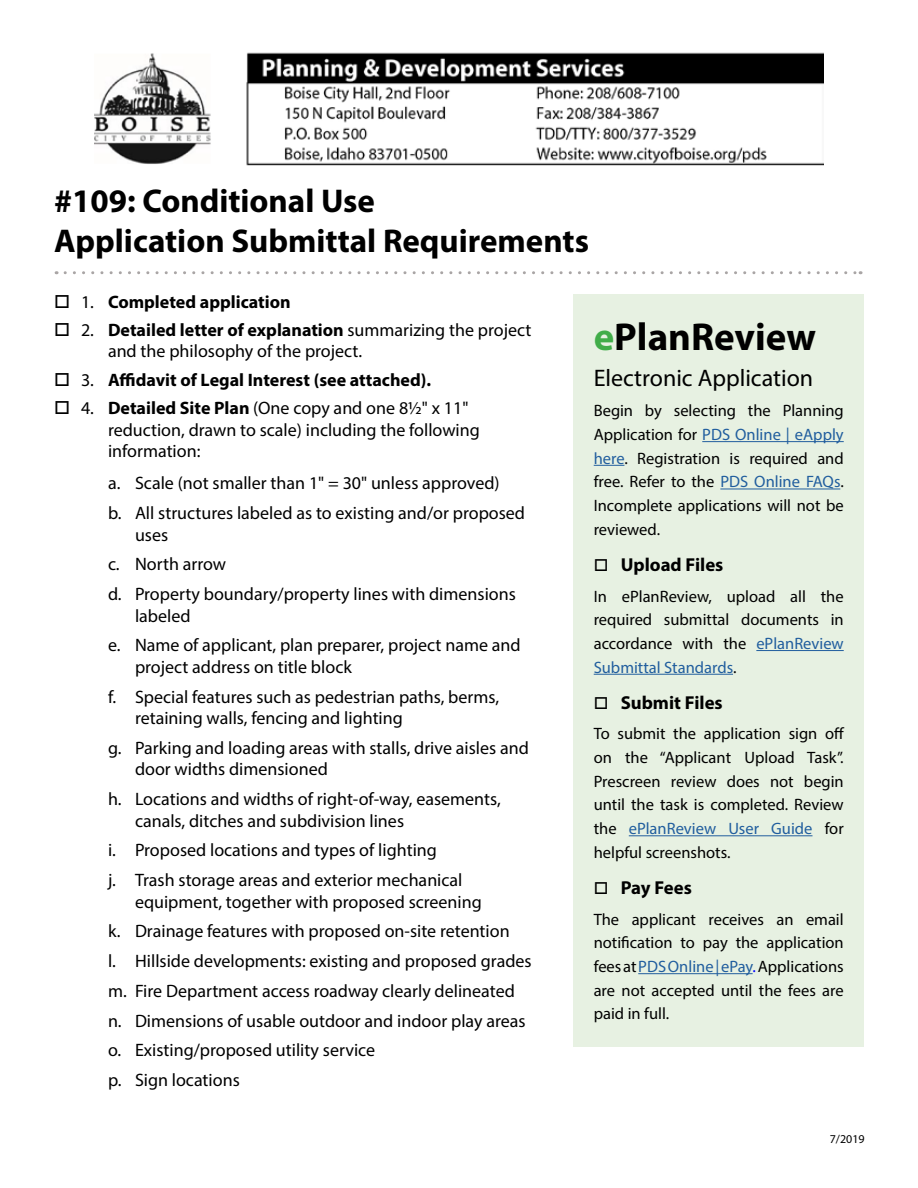
<style>
.page{position:relative;width:918px;height:1188px;background:#fff}
.page>*{position:absolute;margin:0;border:0;box-sizing:border-box;transform-origin:0 0}
.t1{font:700 39px "Myriad Pro";color:#000}
.t2{font:700 33px/39.6px "Myriad Pro";color:#000}
.t3{font:24px "Myriad Pro";color:#000}
.t4{font:700 18.75px "Myriad Pro";color:#000}
.t5{font:18px/29.7px "Myriad Pro";color:#000}
.t6{font:700 18px "Myriad Pro";color:#000}
.t7{font:16.5px/23.7px "Myriad Pro";color:#000;text-align:justify}
.t8{font:12px "Myriad Pro";color:#000}
.s1{font-weight:400}
.s2{font-weight:700}
.s3{color:#41ad49}
.s4{color:#215e9e}
.s5{color:#00f}
</style>
<div class="page">
<img style="left:94px;top:52px;width:730px;height:113px">
<svg style="left:65px;top:271px;width:796px;height:3px"></svg>
<div style="left:573px;top:294px;width:291px;height:752px;background:#e7f1e2"></div>
<hr style="left:702px;top:441px;width:142px;height:1px;background:#215e9e">
<hr style="left:594px;top:465px;width:30px;height:1px;background:#215e9e">
<hr style="left:720px;top:489px;width:120px;height:1px;background:#215e9e">
<hr style="left:756px;top:650px;width:88px;height:1px;background:#215e9e">
<hr style="left:594px;top:674px;width:139px;height:1px;background:#215e9e">
<hr style="left:629px;top:835px;width:184px;height:1px;background:#215e9e">
<hr style="left:638px;top:973px;width:115px;height:1px;background:#215e9e">
<h2 class="t2" style="left:54px;top:180px;width:536px">#109: Conditional Use<br>Application Submittal Requirements</h2>
<p class="t6" style="left:81px;top:290px;width:211px"><span class="s1">1.</span> Completed application</p>
<p class="t5" style="left:108px;top:319px;width:425px;line-height:21.6px;text-indent:-27px">2. <span class="s2">Detailed letter of explanation</span> summarizing the project and the philosophy of the project.</p>
<p class="t6" style="left:81px;top:368px;width:352px"><span class="s1">3.</span> Affidavit of Legal Interest (see attached).</p>
<p class="t5" style="left:108px;top:397px;width:373px;line-height:21.6px;text-indent:-27px">4. <span class="s2">Detailed Site Plan</span> (One copy and one 8½" x 11" reduction, drawn to scale) including the following information:</p>
<p class="t5" style="left:108px;top:468px;width:419px">a. Scale (not smaller than 1" = 30" unless approved)<br>b. All structures labeled as to existing and/or proposed</p>
<p class="t5" style="left:108px;top:519px;width:409px;text-indent:27px">uses<br>c. North arrow<br>d. Property boundary/property lines with dimensions</p>
<p class="t5" style="left:108px;top:600px;width:414px;text-indent:27px">labeled<br>e. Name of applicant, plan preparer, project name and</p>
<p class="t5" style="left:108px;top:652px;width:393px;text-indent:27px">project address on title block<br>f. Special features such as pedestrian paths, berms,</p>
<p class="t5" style="left:108px;top:703px;width:422px;text-indent:27px">retaining walls, fencing and lighting<br>g. Parking and loading areas with stalls, drive aisles and</p>
<p class="t5" style="left:108px;top:754px;width:394px;text-indent:27px">door widths dimensioned<br>h. Locations and widths of right-of-way, easements,</p>
<p class="t5" style="left:108px;top:806px;width:356px;text-indent:27px">canals, ditches and subdivision lines<br>i. Proposed locations and types of lighting<br>j. Trash storage areas and exterior mechanical</p>
<p class="t5" style="left:108px;top:887px;width:425px;text-indent:27px">equipment, together with proposed screening<br>k. Drainage features with proposed on-site retention<br>l. Hillside developments: existing and proposed grades m. Fire Department access roadway clearly delineated n. Dimensions of usable outdoor and indoor play areas o. Existing/proposed utility service<br>p. Sign locations</p>
<h1 class="t1" style="left:594px;top:311px;width:224px"><span class="s3">e</span>PlanReview</h1>
<h3 class="t3" style="left:594px;top:363px;width:221px">Electronic Application</h3>
<p class="t7" style="left:594px;top:399px;width:252px">Begin by selecting the Planning Application for <span class="s4">PDS Online | eApply here</span>. Registration is required and free. Refer to the <span class="s4">PDS Online FAQs</span>.<br>Incomplete applications will not be reviewed.</p>
<p class="t4" style="left:621px;top:553px;width:104px">Upload Files</p>
<p class="t7" style="left:594px;top:584px;width:252px">In ePlanReview, upload all the required submittal documents in accordance with the <span class="s4">ePlanReview Submittal Standards</span>.</p>
<p class="t4" style="left:621px;top:690px;width:104px">Submit Files</p>
<p class="t7" style="left:594px;top:722px;width:252px">To submit the application sign off on the “Applicant Upload Task”.<br>Prescreen review does not begin until the task is completed. Review the <span class="s4">ePlanReview User Guide</span> for helpful screenshots.</p>
<p class="t4" style="left:621px;top:876px;width:73px">Pay Fees</p>
<p class="t7" style="left:594px;top:907px;width:252px">The applicant receives an email notification to pay the application fees at<span class="s4">PDS Online | ePay</span><span class="s5">.</span> Applications are not accepted until the fees are paid in full.</p>
<p class="t8" style="left:830px;top:1131px;width:36px">7/2019</p>
</div>
